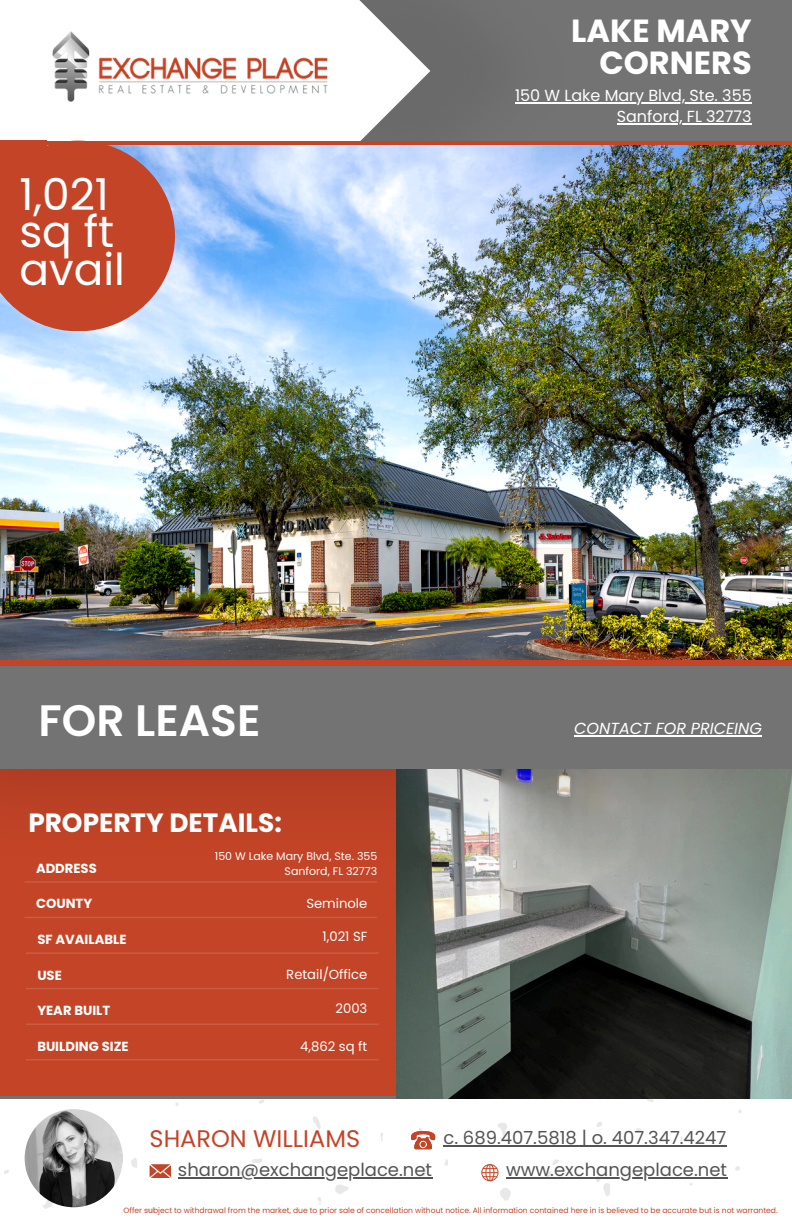
<style>
.page{position:relative;width:792px;height:1224px;background:#737373}
.page>*{position:absolute;margin:0;border:0;box-sizing:border-box;transform-origin:0 0}
.t1{font:44px/37.6px "Poppins";color:#fff}
.t2{font:600 44px "Poppins";color:#fff}
.t3{font:700 32px/31.6px "Poppins";color:#fff;text-align:right}
.t4{font:700 26.4px "Poppins";color:#fff}
.t5{font:24px "Poppins";color:#c44427}
.t6{font:18px "Poppins";color:#545454}
.t7{font:16px "Poppins";color:#fff}
.t8{font:italic 16px "Poppins";color:#fff}
.t9{font:700 13.2px "Poppins";color:#fff}
.t10{font:13.2px "Poppins";color:#fff}
.t11{font:11px "Poppins";color:#fff}
.t12{font:7.6px "Poppins";color:#c44427}
</style>
<div class="page">
<svg style="left:0;top:0;width:430px;height:141px;fill:#fff"></svg>
<div style="left:0;top:754px;width:792px;height:342px;background:#c44427"></div>
<img style="left:396px;top:877px;width:396px;height:222px">
<img style="left:0;top:769px;width:792px;height:108px">
<img style="left:0;top:141px;width:792px;height:525px">
<div style="left:0;top:1099px;width:792px;height:125px;background:#fff"></div>
<svg style="left:4px;top:1170px;width:5px;height:4px"></svg>
<svg style="left:335px;top:1184px;width:14px;height:10px"></svg>
<svg style="left:42px;top:1198px;width:11px;height:11px"></svg>
<svg style="left:313px;top:1116px;width:8px;height:13px"></svg>
<svg style="left:131px;top:1158px;width:6px;height:10px"></svg>
<svg style="left:147px;top:1207px;width:8px;height:6px"></svg>
<svg style="left:259px;top:1100px;width:5px;height:4px"></svg>
<svg style="left:380px;top:1133px;width:3px;height:8px"></svg>
<svg style="left:239px;top:1158px;width:23px;height:19px"></svg>
<svg style="left:318px;top:1197px;width:3px;height:8px"></svg>
<svg style="left:500px;top:1188px;width:11px;height:13px"></svg>
<svg style="left:498px;top:1123px;width:9px;height:14px"></svg>
<svg style="left:422px;top:1168px;width:4px;height:8px"></svg>
<svg style="left:639px;top:1167px;width:7px;height:8px"></svg>
<svg style="left:545px;top:1159px;width:14px;height:18px"></svg>
<svg style="left:596px;top:1122px;width:6px;height:5px"></svg>
<svg style="left:444px;top:1159px;width:4px;height:7px"></svg>
<svg style="left:596px;top:1176px;width:14px;height:20px"></svg>
<svg style="left:735px;top:1166px;width:5px;height:5px"></svg>
<svg style="left:636px;top:1128px;width:5px;height:4px"></svg>
<svg style="left:647px;top:1099px;width:7px;height:3px"></svg>
<img style="left:47px;top:19px;width:286px;height:98px">
<hr style="left:25px;top:881px;width:352px;height:2px;background:#e5e5e5">
<hr style="left:25px;top:917px;width:352px;height:1px;background:#e5e5e5">
<hr style="left:26px;top:952px;width:353px;height:2px;background:#e5e5e5">
<hr style="left:26px;top:988px;width:353px;height:1px;background:#e5e5e5">
<hr style="left:26px;top:1024px;width:353px;height:1px;background:#e5e5e5">
<hr style="left:26px;top:1059px;width:353px;height:2px;background:#e5e5e5">
<svg style="left:0;top:141px;width:175px;height:190px;background:#c25845"></svg>
<div style="left:0;top:141px;width:47px;height:48px;background:#c44427"></div>
<div style="left:0;top:667px;width:792px;height:102px;background:#737373"></div>
<img style="left:25px;top:1109px;width:98px;height:98px;border-radius:50%">
<svg style="left:150px;top:1164px;width:21px;height:14px"></svg>
<hr style="left:178px;top:1177px;width:254px;height:2px;background:#545454">
<svg style="left:481px;top:1164px;width:18px;height:17px"></svg>
<hr style="left:506px;top:1177px;width:221px;height:2px;background:#545454">
<hr style="left:515px;top:102px;width:170px;height:1px;background:#fff">
<hr style="left:685px;top:102px;width:67px;height:1px;background:#fff">
<hr style="left:617px;top:123px;width:135px;height:2px;background:#fff">
<hr style="left:574px;top:736px;width:188px;height:1px;background:#fff">
<svg style="left:411px;top:1128px;width:25px;height:21px"></svg>
<svg style="left:443px;top:1145px;width:11px;height:2px"></svg>
<hr style="left:454px;top:1145px;width:123px;height:2px;background:#545454">
<svg style="left:577px;top:1145px;width:15px;height:2px"></svg>
<hr style="left:592px;top:1145px;width:134px;height:2px;background:#545454">
<p class="t3" style="left:571px;top:15px;width:182px">LAKE MARY<br>CORNERS</p>
<p class="t1" style="left:19px;top:175px;width:107px">1,021 sq ft avail</p>
<p class="t7" style="left:515px;top:84px;width:238px">150 W Lake Mary Blvd, Ste. 355</p>
<p class="t7" style="left:617px;top:105px;width:136px">Sanford, FL 32773</p>
<p class="t2" style="left:39px;top:689px;width:223px">FOR LEASE</p>
<p class="t4" style="left:28px;top:804px;width:255px">PROPERTY DETAILS:</p>
<p class="t9" style="left:36px;top:859px;width:62px">ADDRESS</p>
<p class="t11" style="left:215px;top:849px;width:164px">150 W Lake Mary Blvd, Ste. 355</p>
<p class="t11" style="left:285px;top:863px;width:94px">Sanford, FL 32773</p>
<p class="t9" style="left:36px;top:895px;width:58px">COUNTY</p>
<p class="t9" style="left:37px;top:930px;width:91px">SF AVAILABLE</p>
<h2 class="t9" style="left:37px;top:966px;width:26px">USE</h2>
<p class="t9" style="left:37px;top:1001px;width:75px">YEAR BUILT</p>
<h1 class="t9" style="left:37px;top:1037px;width:93px">BUILDING SIZE</h1>
<p class="t10" style="left:306px;top:895px;width:63px">Seminole</p>
<p class="t10" style="left:323px;top:927px;width:46px">1,021 SF</p>
<h4 class="t10" style="left:286px;top:965px;width:83px">Retail/Office</h4>
<p class="t10" style="left:336px;top:1000px;width:33px">2003</p>
<p class="t10" style="left:300px;top:1037px;width:69px">4,862 sq ft</p>
<p class="t5" style="left:150px;top:1122px;width:212px">SHARON WILLIAMS</p>
<p class="t8" style="left:574px;top:718px;width:189px">CONTACT FOR PRICEING</p>
<p class="t6" style="left:443px;top:1125px;width:285px">c. 689.407.5818 | o. 407.347.4247</p>
<h3 class="t6" style="left:178px;top:1157px;width:256px">sharon@exchangeplace.net</h3>
<p class="t6" style="left:506px;top:1157px;width:223px">www.exchangeplace.net</p>
<p class="t12" style="left:124px;top:1206px;width:655px">Offer subject to withdrawal from the market, due to prior sale of concellation without notice. All information contained here in is believed to be accurate but is not warranted.</p>
</div>
